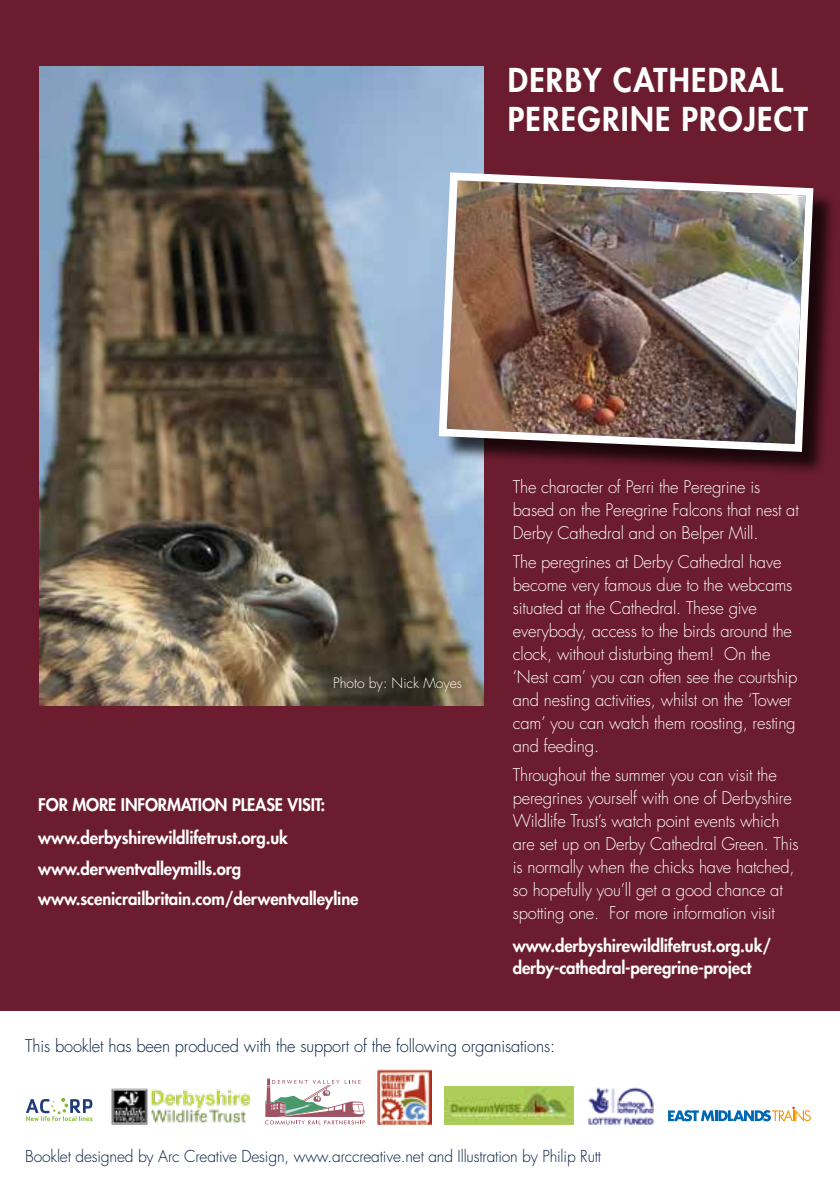
<style>
.page{position:relative;width:840px;height:1191px;background:#fff}
.page>*{position:absolute;margin:0;border:0;box-sizing:border-box;transform-origin:0 0}
.t1{font:800 32px/38.4px "Futura";letter-spacing:.04em;color:#fff}
.t2{font:300 17px/23px "Futura";letter-spacing:-.01em;color:#fff}
.t3{font:800 17px/33.4px "Futura";letter-spacing:-.01em;color:#fff}
.t4{font:300 17px "Futura";letter-spacing:-.01em;color:#061d41}
.t5{font:300 16px "Futura";letter-spacing:-.01em;color:#061d41}
.t6{font:300 14px "Futura";color:#fff}
</style>
<div class="page">
<div style="left:0;top:0;width:839px;height:1010px;background:#6b1d2f"></div>
<img style="left:40px;top:67px;width:443px;height:638px">
<div style="left:442px;top:176px;width:395px;height:300px;background:#000;opacity:.75"></div>
<img style="left:434px;top:168px;width:382px;height:288px">
<img style="left:111px;top:1088px;width:141px;height:36px">
<svg style="left:26px;top:1097px;width:66px;height:24px"></svg>
<svg style="left:668px;top:1106px;width:142px;height:15px"></svg>
<svg style="left:265px;top:1078px;width:99px;height:46px"></svg>
<img style="left:377px;top:1069px;width:54px;height:55px">
<img style="left:444px;top:1086px;width:128px;height:38px">
<img style="left:588px;top:1087px;width:66px;height:38px">
<h1 class="t1" style="left:507px;top:61px;width:301px">DERBY CATHEDRAL<br>PEREGRINE PROJECT</h1>
<p class="t6" style="left:333px;top:673px;width:130px">Photo by: Nick Moyes</p>
<p class="t3" style="left:38px;top:787px;width:288px">FOR MORE INFORMATION PLEASE VISIT: www.derbyshirewildlifetrust.org.uk</p>
<p class="t3" style="left:38px;top:853px;width:321px;line-height:30.4px">www.derwentvalleymills.org www.scenicrailbritain.com/derwentvalleyline</p>
<p class="t2" style="left:512px;top:476px;width:287px">The character of Perri the Peregrine is based on the Peregrine Falcons that nest at<br>Derby Cathedral and on Belper Mill.</p>
<p class="t2" style="left:512px;top:550px;width:286px">The peregrines at Derby Cathedral have become very famous due to the webcams situated at the Cathedral. These give everybody, access to the birds around the clock, without disturbing them! On the ‘Nest cam’ you can often see the courtship and nesting activities, whilst on the ‘Tower cam’ you can watch them roosting, resting and feeding.</p>
<p class="t2" style="left:512px;top:763px;width:287px">Throughout the summer you can visit the peregrines yourself with one of Derbyshire Wildlife Trust’s watch point events which are set up on Derby Cathedral Green. This is normally when the chicks have hatched, so hopefully you’ll get a good chance at spotting one. For more information visit</p>
<p class="t3" style="left:512px;top:934px;width:260px;line-height:22px">www.derbyshirewildlifetrust.org.uk/ derby-cathedral-peregrine-project</p>
<p class="t4" style="left:25px;top:1035px;width:531px">This booklet has been produced with the support of the following organisations:</p>
<p class="t5" style="left:25px;top:1145px;width:577px">Booklet designed by Arc Creative Design, www.arccreative.net and Illustration by Philip Rutt</p>
</div>
